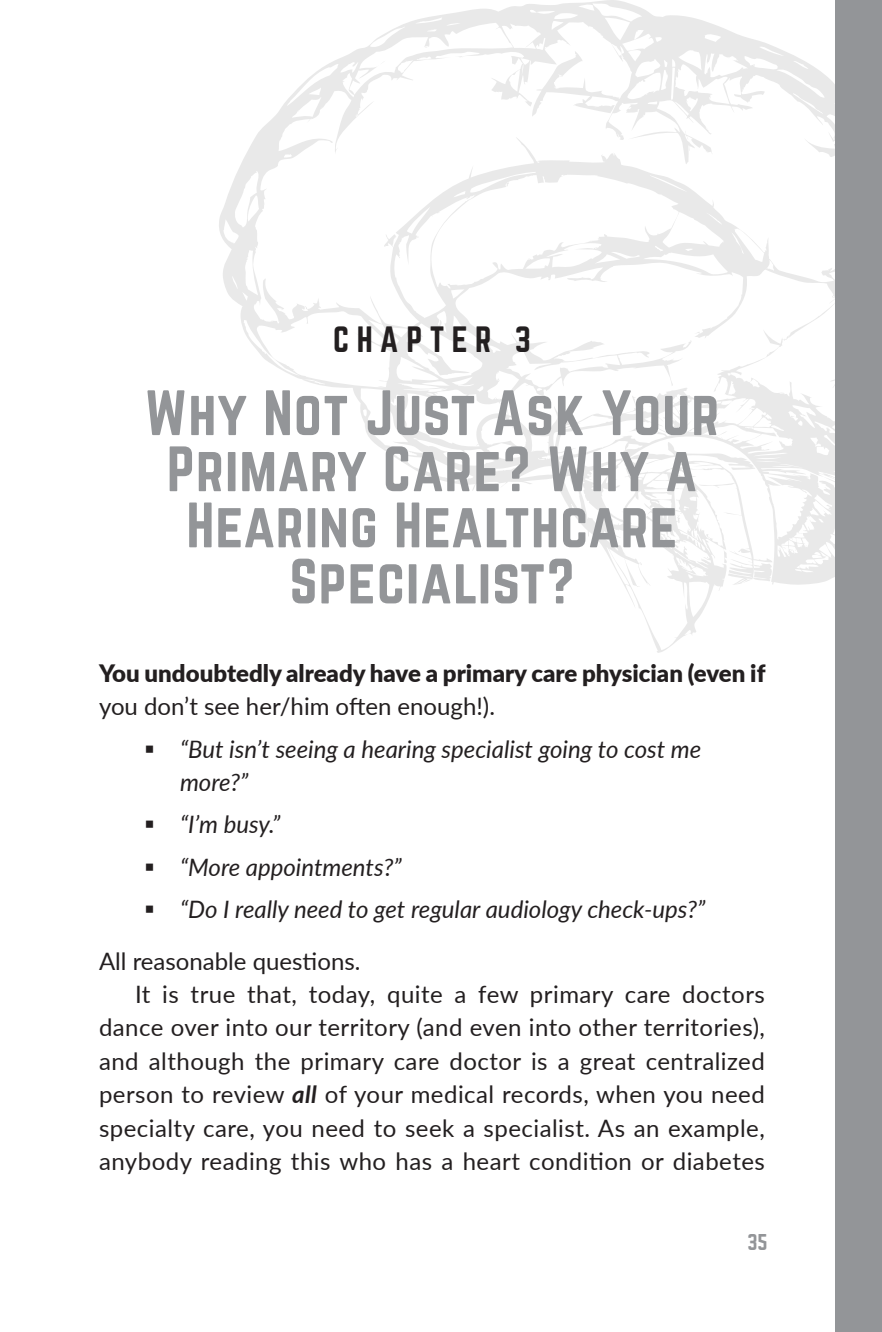
<style>
.page{position:relative;width:882px;height:1332px;background:#fff}
.page>*{position:absolute;margin:0;border:0;box-sizing:border-box;transform-origin:0 0}
.t1{font:56px/56.2px "Norwester";letter-spacing:.02em;color:#939598;text-align:center}
.t2{font:32px "Norwester";letter-spacing:.23em;color:#231f20}
.t3{font:24px/33.4px "Lato";letter-spacing:.02em;color:#231f20;text-align:justify}
.t4{font:italic 24px/33.4px "Lato";color:#231f20}
.t5{font:900 24px "Lato";color:#231f20}
.t6{font:24px "Lato";color:#231f20}
.t7{font:20px "Norwester";color:#939598}
.s1{font-style:normal}
.s2{font-weight:700;font-style:italic}
</style>
<div class="page">
<svg style="left:219px;top:0;width:616px;height:653px"></svg>
<div style="left:835px;top:0;width:47px;height:1332px;background:#939598"></div>
<h2 class="t2" style="left:333px;top:324px;width:199px">CHAPTER 3</h2>
<h1 class="t1" style="left:145px;top:387px;width:576px">Why Not Just Ask Your<br>Primary Care? Why a<br>Hearing Healthcare<br>Specialist?</h1>
<p class="t5" style="left:99px;top:655px;width:668px">You undoubtedly already have a primary care physician (even if</p>
<p class="t6" style="left:99px;top:689px;width:398px">you don’t see her/him often enough!).</p>
<p class="t4" style="left:180px;top:731px;width:523px;text-indent:-36px">▪ “But isn’t seeing a hearing specialist going to cost me more?”</p>
<p class="t4" style="left:144px;top:807px;width:138px">▪ “I’m busy.”</p>
<p class="t4" style="left:144px;top:849px;width:259px">▪ “More appointments?”</p>
<p class="t4" style="left:99px;top:883px;width:608px;line-height:51.4px;text-indent:45px">▪ “Do I really need to get regular audiology check-ups?”<br><span class="s1">All reasonable questions.</span></p>
<p class="t3" style="left:99px;top:977px;width:668px;text-indent:36px">It is true that, today, quite a few primary care doctors dance over into our territory (and even into other territories), and although the primary care doctor is a great centralized person to review <span class="s2">all</span> of your medical records, when you need specialty care, you need to seek a specialist. As an example, anybody reading this who has a heart condition or diabetes</p>
<p class="t7" style="left:748px;top:1232px;width:22px">35</p>
</div>
